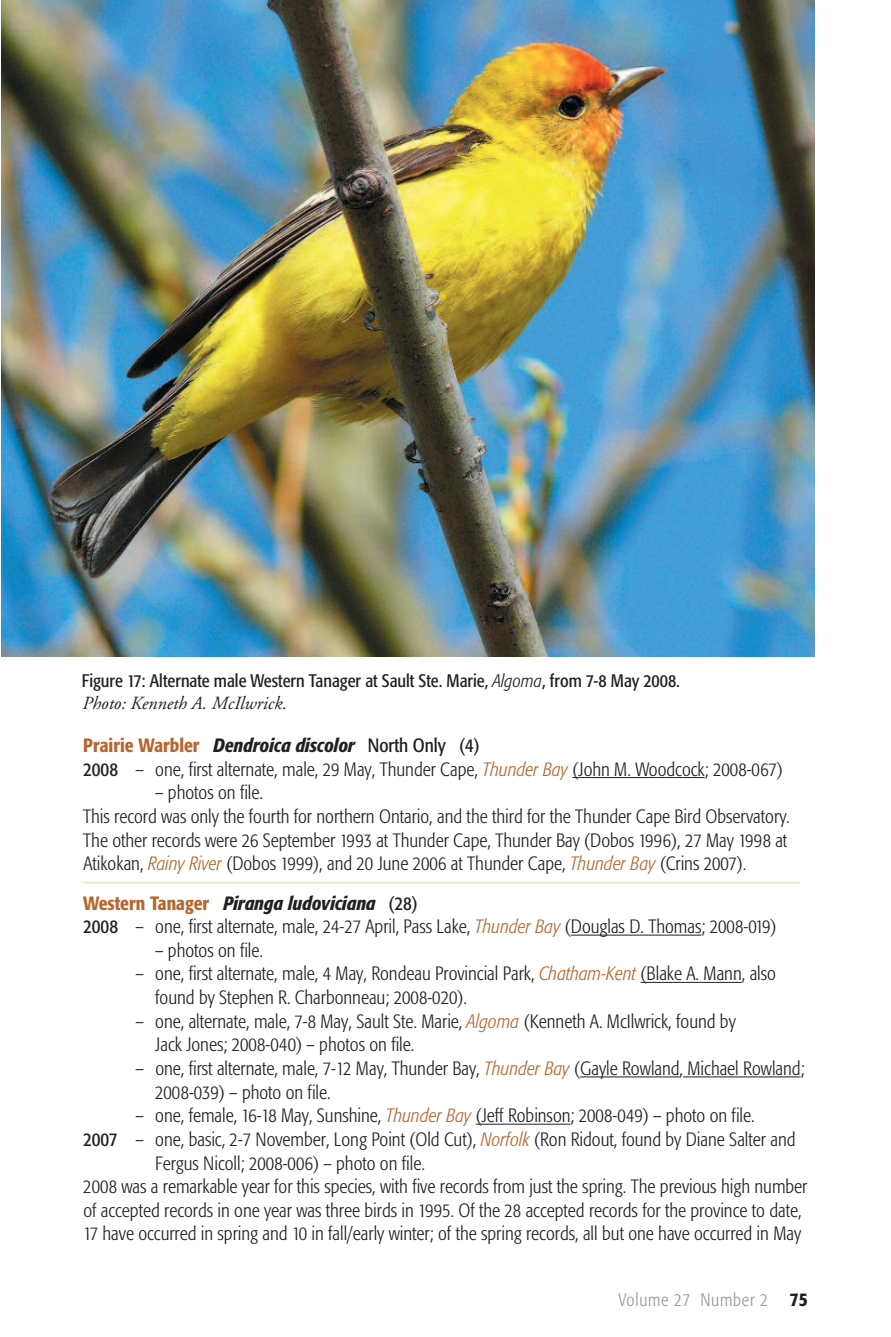
<style>
.page{position:relative;width:891px;height:1337px;background:#fff}
.page>*{position:absolute;margin:0;border:0;box-sizing:border-box;transform-origin:0 0}
.t1{font:300 condensed 19.12px/23.6px "Formata";color:#231f20}
.t2{font:italic 18.45px "Adobe Garamond";color:#231f20}
.t3{font:condensed 18px "Formata";color:#231f20}
.t4{font:300 condensed 18px "Formata";letter-spacing:.045em;color:#939598}
.s1{font-weight:300;font-style:italic}
.s2{font-weight:500;color:#b56730}
.s3{font-weight:500;font-style:italic}
.s4{font-weight:400}
.s5{font-style:italic;color:#b56730}
.s6{font-weight:500;font-size:19.12px;color:#231f20}
</style>
<div class="page">
<hr style="left:572px;top:777px;width:133px;height:1px;background:#231f20">
<hr style="left:83px;top:881px;width:717px;height:2px;background:#eae1c5">
<hr style="left:571px;top:934px;width:130px;height:1px;background:#231f20">
<hr style="left:641px;top:982px;width:101px;height:1px;background:#231f20">
<hr style="left:580px;top:1076px;width:100px;height:1px;background:#231f20">
<hr style="left:683px;top:1076px;width:118px;height:1px;background:#231f20">
<hr style="left:476px;top:1123px;width:94px;height:1px;background:#231f20">
<img style="left:1px;top:0;width:813px;height:657px">
<p class="t3" style="left:82px;top:673px;width:600px">Figure 17: Alternate male Western Tanager at Sault Ste. Marie, <span class="s1">Algoma</span>, from 7-8 May 2008.</p>
<p class="t2" style="left:82px;top:696px;width:206px">Photo: Kenneth A. McIlwrick.</p>
<p class="t1" style="left:83px;top:735px;width:701px"><span class="s2">Prairie Warbler</span> <span class="s3">Dendroica discolor</span> <span class="s4">North Only (4)<br>2008</span> – one, first alternate, male, 29 May, Thunder Cape, <span class="s5">Thunder Bay</span> (John M. Woodcock; 2008-067)</p>
<p class="t1" style="left:83px;top:782px;width:708px;text-indent:72px">– photos on file.<br>This record was only the fourth for northern Ontario, and the third for the Thunder Cape Bird Observatory.<br>The other records were 26 September 1993 at Thunder Cape, Thunder Bay (Dobos 1996), 27 May 1998 at Atikokan, <span class="s5">Rainy River</span> (Dobos 1999), and 20 June 2006 at Thunder Cape, <span class="s5">Thunder Bay</span> (Crins 2007).</p>
<p class="t1" style="left:83px;top:892px;width:695px"><span class="s2">Western Tanager</span> <span class="s3">Piranga ludoviciana</span> <span class="s4">(28)<br>2008</span> – one, first alternate, male, 24-27 April, Pass Lake, <span class="s5">Thunder Bay</span> (Douglas D. Thomas; 2008-019)</p>
<p class="t1" style="left:155px;top:939px;width:109px">– photos on file.</p>
<p class="t1" style="left:155px;top:963px;width:622px;text-indent:-20px">– one, first alternate, male, 4 May, Rondeau Provincial Park, <span class="s5">Chatham-Kent</span> (Blake A. Mann, also found by Stephen R. Charbonneau; 2008-020).</p>
<p class="t1" style="left:155px;top:1010px;width:582px;text-indent:-20px">– one, alternate, male, 7-8 May, Sault Ste. Marie, <span class="s5">Algoma</span> (Kenneth A. McIlwrick, found by<br>Jack Jones; 2008-040) – photos on file.</p>
<p class="t1" style="left:155px;top:1058px;width:651px;text-indent:-20px">– one, first alternate, male, 7-12 May, Thunder Bay, <span class="s5">Thunder Bay</span> (Gayle Rowland, Michael Rowland;<br>2008-039) – photo on file.</p>
<p class="t1" style="left:135px;top:1105px;width:621px">– one, female, 16-18 May, Sunshine, <span class="s5">Thunder Bay</span> (Jeff Robinson; 2008-049) – photo on file.</p>
<p class="t1" style="left:83px;top:1128px;width:714px"><span class="s4">2007</span> – one, basic, 2-7 November, Long Point (Old Cut), <span class="s5">Norfolk</span> (Ron Ridout, found by Diane Salter and</p>
<p class="t1" style="left:155px;top:1152px;width:271px">Fergus Nicoll; 2008-006) – photo on file.</p>
<p class="t1" style="left:83px;top:1176px;width:726px">2008 was a remarkable year for this species, with five records from just the spring. The previous high number</p>
<p class="t1" style="left:83px;top:1199px;width:720px">of accepted records in one year was three birds in 1995. Of the 28 accepted records for the province to date,</p>
<p class="t1" style="left:83px;top:1223px;width:719px">17 have occurred in spring and 10 in fall/early winter; of the spring records, all but one have occurred in May</p>
<p class="t4" style="left:619px;top:1292px;width:191px">Volume 27 Number 2 <span class="s6">75</span></p>
</div>
